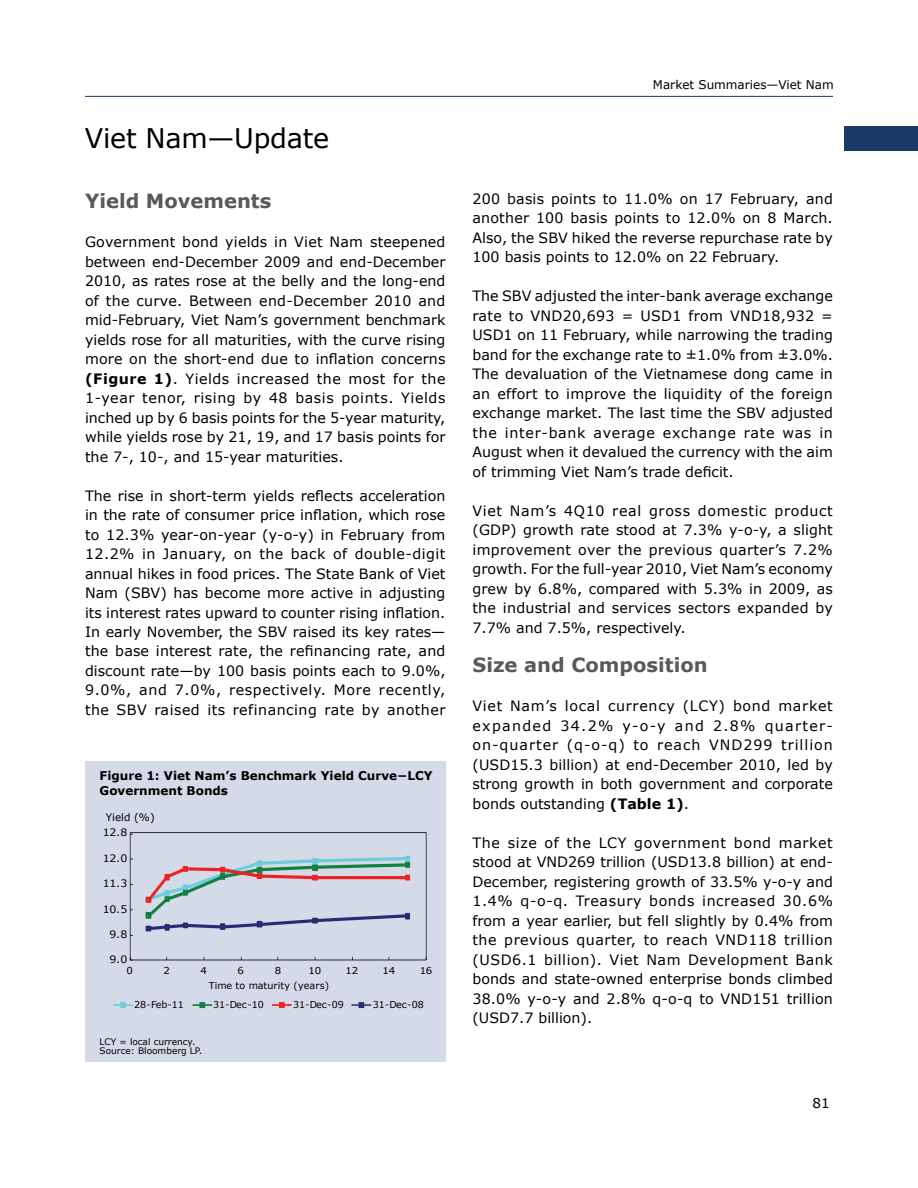
<style>
.page{position:relative;width:918px;height:1188px;background:#fff}
.page>*{position:absolute;margin:0;border:0;box-sizing:border-box;transform-origin:0 0}
.t1{font:27px "Verdana";letter-spacing:-.01em;color:#000}
.t2{font:700 19.5px "Verdana";color:#58595b}
.t3{font:14.25px/19.5px "Verdana";color:#000;text-align:justify}
.t4{font:13.5px "Verdana";color:#000}
.t5{font:700 12px/15px "Verdana";color:#000}
.t6{font:12px "Verdana";color:#000}
.t7{font:10.35px "Verdana";letter-spacing:-.015em;color:#010101;scale:1.07 1}
.t8{font:10.35px "Verdana";letter-spacing:.01em;color:#000}
.t9{font:9.6px "Verdana";letter-spacing:-.01em;color:#010101}
.t10{font:9.6px "Verdana";letter-spacing:-.01em;color:#010101;scale:1.07 1}
.t11{font:9px/9px "Verdana";color:#000}
.s1{font-weight:700}
</style>
<div class="page">
<hr style="left:85px;top:96px;width:748px;height:1px;background:#1a3a67">
<div style="left:844px;top:126px;width:74px;height:25px;background:#1a3a67"></div>
<div style="left:85px;top:761px;width:361px;height:301px;background:#d5dae8"></div>
<svg style="left:114px;top:1002px;width:18px;height:6px"></svg>
<svg style="left:193px;top:1002px;width:18px;height:6px"></svg>
<svg style="left:273px;top:1002px;width:18px;height:6px"></svg>
<svg style="left:352px;top:1002px;width:19px;height:6px"></svg>
<svg style="left:130px;top:832px;width:297px;height:129px"></svg>
<h1 class="t1" style="left:85px;top:121px;width:246px">Viet Nam—Update</h1>
<h2 class="t2" style="left:85px;top:188px;width:188px">Yield Movements</h2>
<p class="t3" style="left:85px;top:232px;width:362px">Government bond yields in Viet Nam steepened between end-December 2009 and end-December 2010, as rates rose at the belly and the long-end of the curve. Between end-December 2010 and mid-February, Viet Nam’s government benchmark yields rose for all maturities, with the curve rising more on the short-end due to inflation concerns <span class="s1">(Figure 1)</span>. Yields increased the most for the 1-year tenor, rising by 48 basis points. Yields inched up by 6 basis points for the 5-year maturity, while yields rose by 21, 19, and 17 basis points for the 7-, 10-, and 15-year maturities.</p>
<p class="t3" style="left:85px;top:486px;width:362px">The rise in short-term yields reflects acceleration in the rate of consumer price inflation, which rose to 12.3% year-on-year (y-o-y) in February from 12.2% in January, on the back of double-digit annual hikes in food prices. The State Bank of Viet Nam (SBV) has become more active in adjusting its interest rates upward to counter rising inflation.<br>In early November, the SBV raised its key rates— the base interest rate, the refinancing rate, and discount rate—by 100 basis points each to 9.0%, 9.0%, and 7.0%, respectively. More recently, the SBV raised its refinancing rate by another</p>
<p class="t5" style="left:100px;top:769px;width:335px">Figure 1: Viet Nam’s Benchmark Yield Curve−LCY<br>Government Bonds</p>
<p class="t8" style="left:106px;top:811px;width:51px">Yield (%)</p>
<p class="t7" style="left:103px;top:826px;width:25px">12.8</p>
<p class="t7" style="left:103px;top:851px;width:25px">12.0</p>
<p class="t7" style="left:103px;top:877px;width:25px">11.3</p>
<p class="t7" style="left:103px;top:902px;width:25px">10.5</p>
<p class="t7" style="left:109px;top:928px;width:18px">9.8</p>
<p class="t7" style="left:109px;top:953px;width:18px">9.0</p>
<p class="t10" style="left:127px;top:964px;width:8px">0</p>
<p class="t10" style="left:164px;top:964px;width:8px">2</p>
<p class="t10" style="left:201px;top:964px;width:8px">4</p>
<p class="t10" style="left:238px;top:964px;width:8px">6</p>
<p class="t10" style="left:275px;top:964px;width:8px">8</p>
<p class="t10" style="left:309px;top:964px;width:13px">10</p>
<p class="t10" style="left:346px;top:964px;width:13px">12</p>
<p class="t10" style="left:383px;top:964px;width:13px">14</p>
<p class="t10" style="left:420px;top:964px;width:13px">16</p>
<p class="t9" style="left:209px;top:979px;width:122px">Time to maturity (years)</p>
<p class="t9" style="left:134px;top:998px;width:51px">28-Feb-11</p>
<p class="t9" style="left:213px;top:998px;width:52px">31-Dec-10</p>
<p class="t9" style="left:293px;top:998px;width:52px">31-Dec-09</p>
<p class="t9" style="left:373px;top:998px;width:52px">31-Dec-08</p>
<p class="t11" style="left:100px;top:1037px;width:104px">LCY = local currency.<br>Source: Bloomberg LP.</p>
<p class="t6" style="left:653px;top:77px;width:182px">Market Summaries—Viet Nam</p>
<p class="t3" style="left:472px;top:189px;width:362px">200 basis points to 11.0% on 17 February, and another 100 basis points to 12.0% on 8 March.<br>Also, the SBV hiked the reverse repurchase rate by 100 basis points to 12.0% on 22 February.</p>
<p class="t3" style="left:472px;top:287px;width:362px">The SBV adjusted the inter-bank average exchange rate to VND20,693 = USD1 from VND18,932 = USD1 on 11 February, while narrowing the trading band for the exchange rate to ±1.0% from ±3.0%.<br>The devaluation of the Vietnamese dong came in an effort to improve the liquidity of the foreign exchange market. The last time the SBV adjusted the inter-bank average exchange rate was in August when it devalued the currency with the aim of trimming Viet Nam’s trade deficit.</p>
<p class="t3" style="left:472px;top:501px;width:362px">Viet Nam’s 4Q10 real gross domestic product (GDP) growth rate stood at 7.3% y-o-y, a slight improvement over the previous quarter’s 7.2% growth. For the full-year 2010, Viet Nam’s economy grew by 6.8%, compared with 5.3% in 2009, as the industrial and services sectors expanded by 7.7% and 7.5%, respectively.</p>
<h2 class="t2" style="left:472px;top:652px;width:237px">Size and Composition</h2>
<p class="t3" style="left:472px;top:696px;width:362px">Viet Nam’s local currency (LCY) bond market expanded 34.2% y-o-y and 2.8% quarter&shy;on-quarter (q-o-q) to reach VND299 trillion (USD15.3 billion) at end-December 2010, led by strong growth in both government and corporate bonds outstanding <span class="s1">(Table 1)</span>.</p>
<p class="t3" style="left:472px;top:833px;width:362px">The size of the LCY government bond market stood at VND269 trillion (USD13.8 billion) at end-December, registering growth of 33.5% y-o-y and 1.4% q-o-q. Treasury bonds increased 30.6% from a year earlier, but fell slightly by 0.4% from the previous quarter, to reach VND118 trillion (USD6.1 billion). Viet Nam Development Bank bonds and state-owned enterprise bonds climbed 38.0% y-o-y and 2.8% q-o-q to VND151 trillion (USD7.7 billion).</p>
<p class="t4" style="left:812px;top:1095px;width:19px">81</p>
</div>
